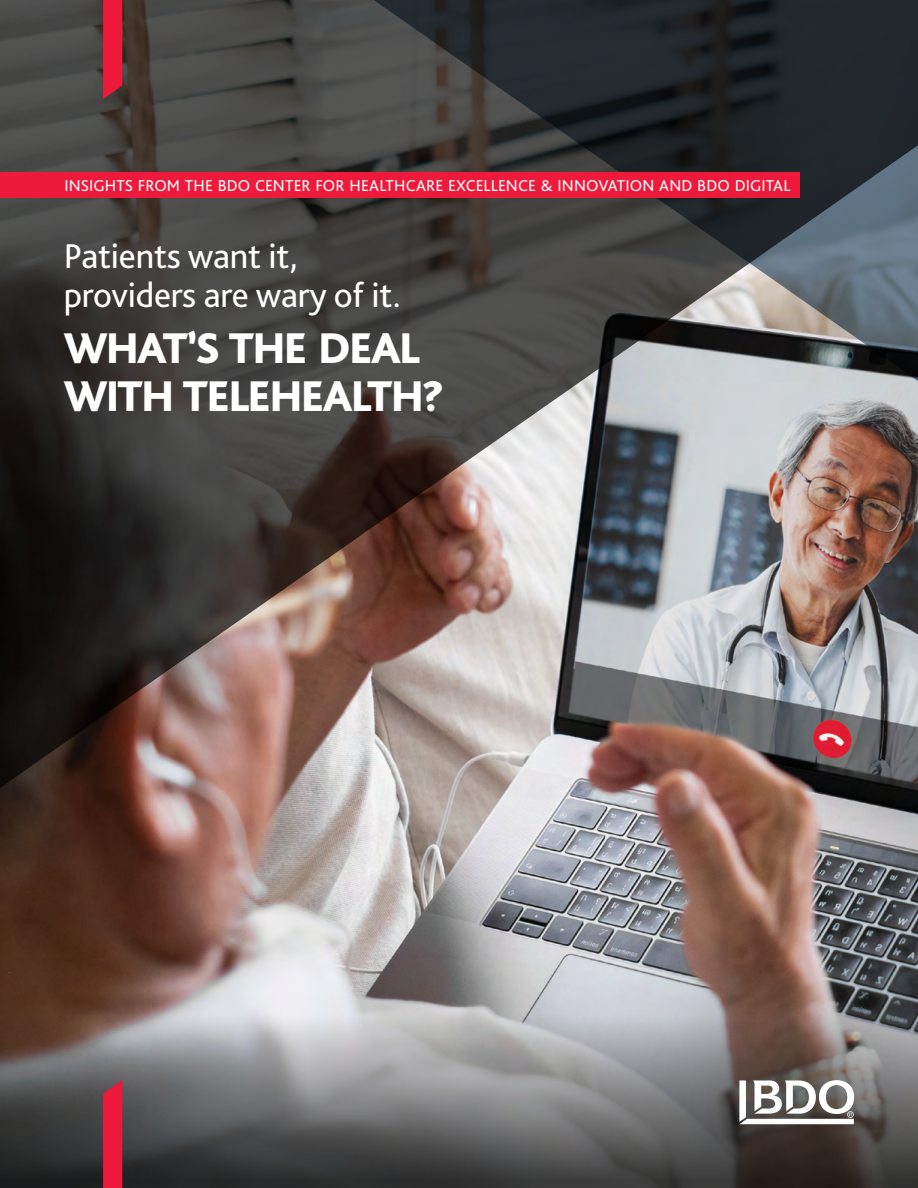
<style>
.page{position:relative;width:918px;height:1188px;background:#fff}
.page>*{position:absolute;margin:0;border:0;box-sizing:border-box;transform-origin:0 0}
.t1{font:800 45px/48px "Bliss Pro";letter-spacing:-.04em;color:#fff}
.t2{font:36px/39px "Bliss Pro";letter-spacing:-.005em;color:#fff}
.t3{font:16.5px "Bliss Pro";letter-spacing:.005em;color:#fff}
</style>
<div class="page">
<img style="left:0;top:797px;width:918px;height:199px">
<svg style="left:0;top:996px;width:563px;height:192px;background:#767475"></svg>
<img style="left:0;top:0;width:918px;height:797px">
<svg style="left:103px;top:0;width:19px;height:99px;background:#e01c3a"></svg>
<svg style="left:103px;top:1080px;width:19px;height:108px;background:#e21e3d"></svg>
<div style="left:563px;top:902px;width:355px;height:286px;background:#424241;opacity:.75"></div>
<svg style="left:739px;top:1080px;width:115px;height:44px"></svg>
<div style="left:0;top:172px;width:799px;height:26px;background:#ed1a3b"></div>
<p class="t3" style="left:64px;top:175px;width:728px">INSIGHTS FROM THE BDO CENTER FOR HEALTHCARE EXCELLENCE &amp; INNOVATION AND BDO DIGITAL</p>
<h2 class="t2" style="left:64px;top:235px;width:339px">Patients want it, providers are wary of it.</h2>
<h1 class="t1" style="left:64px;top:323px;width:383px">WHAT’S THE DEAL<br>WITH TELEHEALTH?</h1>
</div>
